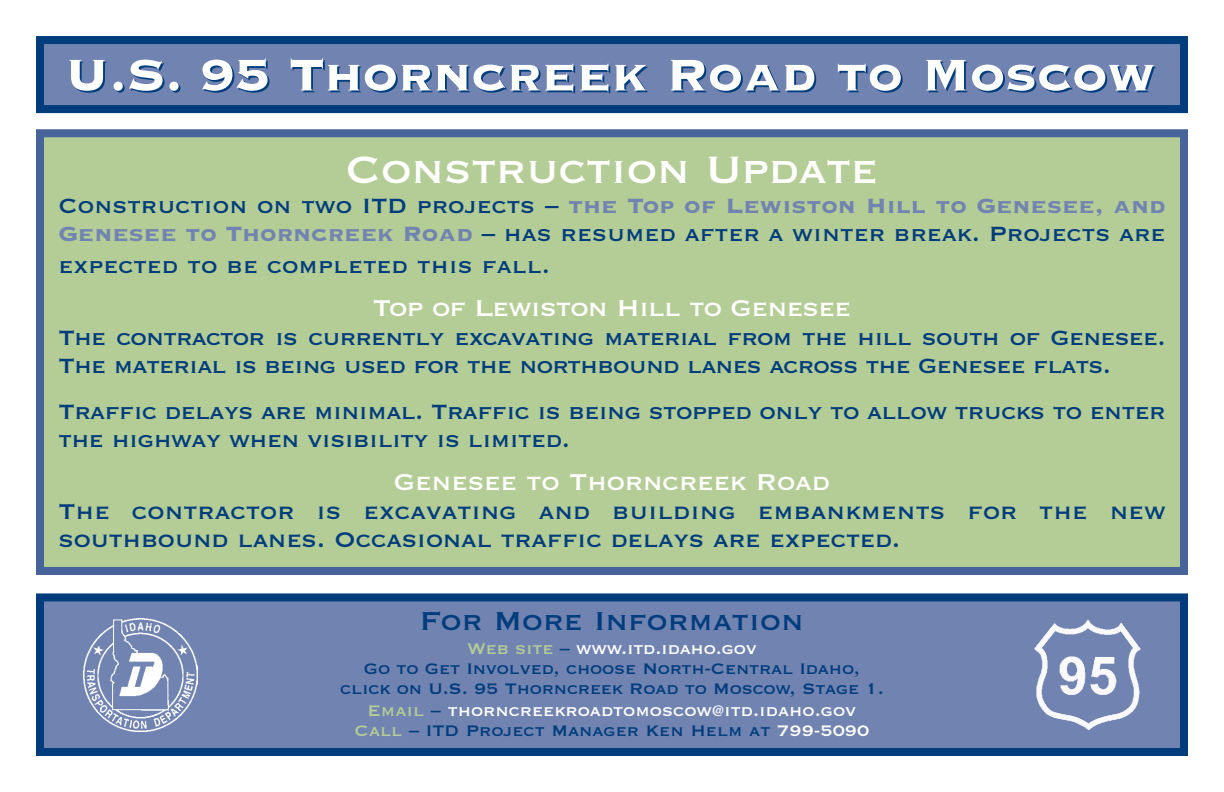
<style>
.page{position:relative;width:1224px;height:792px;background:#fff}
.page>*{position:absolute;margin:0;border:0;box-sizing:border-box;transform-origin:0 0}
.t1{font:58px "Copperplate Thirty Three BC";letter-spacing:-.005em;color:#fff}
.t2{font:50px "Copperplate Thirty One BC";letter-spacing:-.01em;color:#fff}
.t3{font:34px "Copperplate Thirty One BC";color:#013d7d}
.t4{font:30px "Copperplate Thirty One BC";letter-spacing:-.025em;color:#fff}
.t5{font:28px/28px "Copperplate Thirty One BC";letter-spacing:.005em;color:#013d7d}
.t6{font:27px/28px "Copperplate Thirty One BC";letter-spacing:-.02em;color:#013d7d}
.t7{font:27px/32px "Copperplate Thirty One BC";color:#013d7d}
.t8{font:27px "Copperplate Thirty Three BC";color:#7183b1}
.t9{font:20px/20px "Copperplate Thirty One BC";letter-spacing:-.01em;color:#013d7d;text-align:center}
.t10{font:20px/20px "Copperplate Thirty One BC";color:#fff;text-align:center}
.s1{font-family:"Copperplate Thirty One BC";color:#013d7d}
.s2{font-family:"Copperplate Thirty Three BC";color:#7183b1}
.s3{color:#b4cc95}
.s4{color:#fff}
.s5{color:#013d7d}
</style>
<div class="page">
<div style="left:40px;top:40px;width:1144px;height:69px;background:#7183b1"></div>
<div style="left:36px;top:36px;width:1152px;height:77px;border:8px solid #013d7d"></div>
<div style="left:40px;top:133px;width:1144px;height:438px;background:#b4cc95"></div>
<div style="left:36px;top:129px;width:1152px;height:446px;border:8px solid #46639a"></div>
<div style="left:40px;top:597px;width:1144px;height:155px;background:#7183b1"></div>
<div style="left:36px;top:593px;width:1152px;height:163px;border:8px solid #013d7d"></div>
<img style="left:1035px;top:619px;width:106px;height:111px">
<img style="left:84px;top:619px;width:114px;height:112px">
<h1 class="t1" style="left:64px;top:46px;width:1093px">U.S. 95 Thorncreek Road to Moscow</h1>
<h2 class="t2" style="left:346px;top:144px;width:534px">Construction Update</h2>
<p class="t8" style="left:58px;top:193px;width:1109px"><span class="s1">Construction on two ITD projects –</span> the Top of Lewiston Hill to Genesee, and</p>
<p class="t7" style="left:58px;top:218px;width:1109px"><span class="s2">Genesee to Thorncreek Road</span> – has resumed after a winter break. Projects are expected to be completed this fall.</p>
<p class="t4" style="left:373px;top:294px;width:480px">Top of Lewiston Hill to Genesee</p>
<p class="t6" style="left:58px;top:324px;width:1109px">The contractor is currently excavating material from the hill south of Genesee.<br>The material is being used for the northbound lanes across the Genesee flats.</p>
<p class="t6" style="left:58px;top:398px;width:1109px">Traffic delays are minimal. Traffic is being stopped only to allow trucks to enter the highway when visibility is limited.</p>
<p class="t4" style="left:394px;top:467px;width:438px">Genesee to Thorncreek Road</p>
<p class="t5" style="left:58px;top:498px;width:1109px">The contractor is excavating and building embankments for the new southbound lanes. Occasional traffic delays are expected.</p>
<p class="t3" style="left:420px;top:604px;width:385px">For More Information</p>
<p class="t9" style="left:340px;top:638px;width:545px"><span class="s3">Web site</span> – <span class="s4">www.itd.idaho.gov<br></span>Go to Get Involved, choose North-Central Idaho, click on U.S. 95 Thorncreek Road to Moscow, Stage 1.</p>
<p class="t10" style="left:355px;top:701px;width:516px"><span class="s3">Email</span> <span class="s5">–</span> thorncreekroadtomoscow@itd.idaho.gov<br><span class="s3">Call</span> <span class="s5">– ITD Project Manager Ken Helm at</span> 799-5090</p>
</div>
